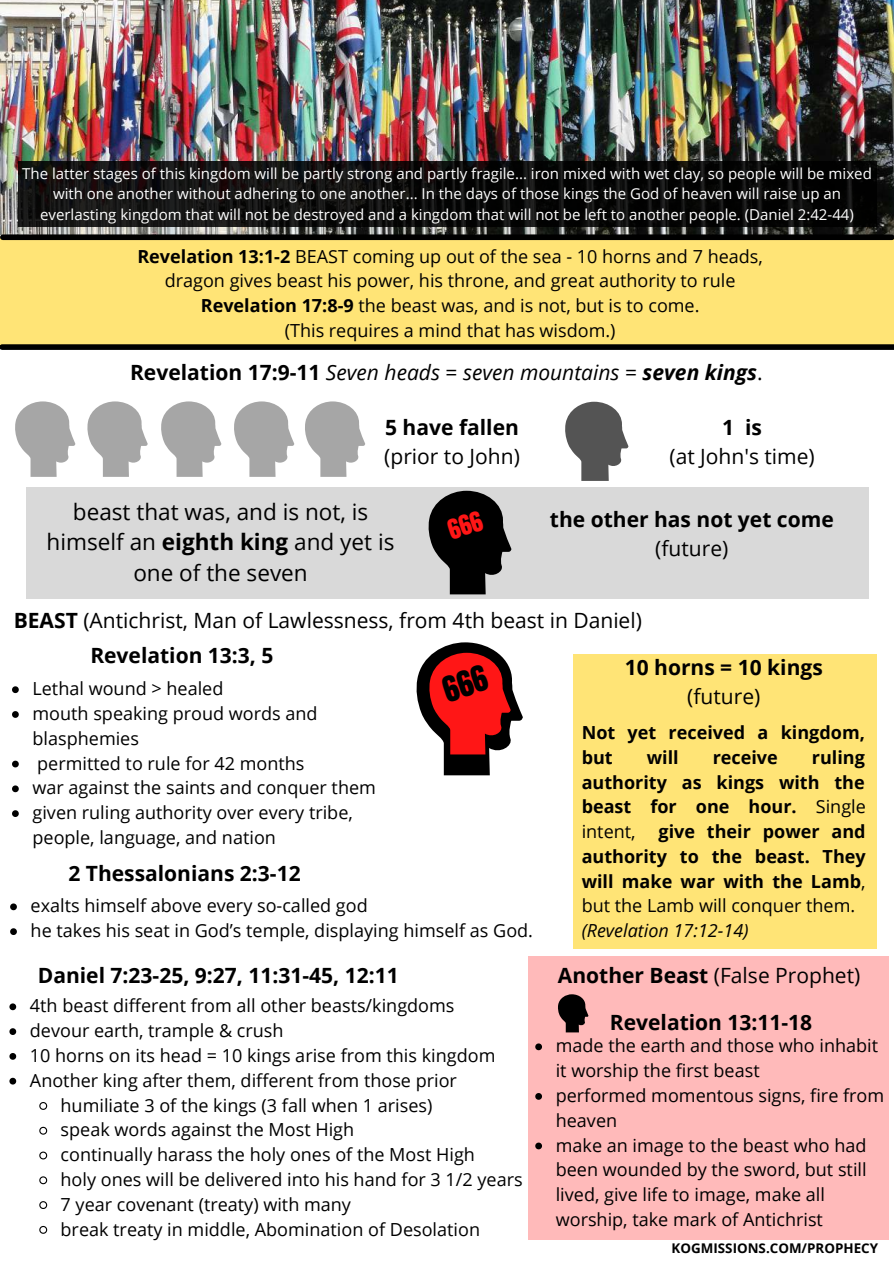
<style>
.page{position:relative;width:894px;height:1264px;background:#fff}
.page>*{position:absolute;margin:0;border:0;box-sizing:border-box;transform-origin:0 0}
.t1{font:22.5px/30.6px "Open Sans";color:#000;text-align:center}
.t2{font:700 21px "Open Sans";color:#000}
.t3{font:21px "Open Sans";color:#000}
.t4{font:italic 21px "Open Sans";color:#000}
.t5{font:18px/24.8px "Open Sans";color:#000}
.t6{font:700 18px/24.8px "Open Sans";color:#000;text-align:justify}
.t7{font:italic 18px "Open Sans";color:#000}
.t8{font:15px/20.2px "Open Sans";color:#fff;text-align:center}
.t9{font:700 13.35px "Open Sans";color:#000}
.s1{font-weight:700}
.s2{font-weight:700;font-style:normal}
.s3{font-style:normal}
.s4{font-weight:400}
</style>
<div class="page">
<img style="left:0;top:0;width:893px;height:234px">
<div style="left:0;top:237px;width:893px;height:110px;background:#ffe476"></div>
<div style="left:3px;top:234px;width:888px;height:6px;background:#000"></div>
<div style="left:2px;top:344px;width:891px;height:6px;background:#000"></div>
<svg style="left:15px;top:401px;width:60px;height:76px"></svg>
<svg style="left:87px;top:401px;width:61px;height:76px"></svg>
<svg style="left:161px;top:401px;width:60px;height:76px"></svg>
<svg style="left:234px;top:401px;width:60px;height:76px"></svg>
<svg style="left:305px;top:401px;width:60px;height:76px"></svg>
<div style="left:26px;top:487px;width:843px;height:111px;background:#d9d9d9"></div>
<svg style="left:565px;top:402px;width:63px;height:79px"></svg>
<svg style="left:12px;top:686px;width:7px;height:7px"></svg>
<svg style="left:12px;top:711px;width:7px;height:7px"></svg>
<svg style="left:12px;top:760px;width:7px;height:7px"></svg>
<svg style="left:12px;top:785px;width:7px;height:7px"></svg>
<svg style="left:12px;top:810px;width:7px;height:7px"></svg>
<div style="left:527px;top:955px;width:361px;height:284px;background:#ffbaba"></div>
<svg style="left:535px;top:1043px;width:7px;height:7px"></svg>
<svg style="left:535px;top:1093px;width:7px;height:6px"></svg>
<svg style="left:535px;top:1142px;width:7px;height:7px"></svg>
<svg style="left:18px;top:161px;width:858px;height:65px;background:#0e0d0d"></svg>
<svg style="left:558px;top:994px;width:30px;height:38px"></svg>
<div style="left:573px;top:654px;width:303px;height:294px;background:#ffe476"></div>
<svg style="left:10px;top:903px;width:7px;height:7px"></svg>
<svg style="left:10px;top:928px;width:7px;height:7px"></svg>
<svg style="left:9px;top:1003px;width:7px;height:7px"></svg>
<svg style="left:9px;top:1028px;width:7px;height:6px"></svg>
<svg style="left:9px;top:1053px;width:7px;height:6px"></svg>
<svg style="left:9px;top:1077px;width:7px;height:7px"></svg>
<svg style="left:39px;top:1102px;width:9px;height:8px"></svg>
<svg style="left:39px;top:1126px;width:9px;height:9px"></svg>
<svg style="left:39px;top:1151px;width:9px;height:9px"></svg>
<svg style="left:39px;top:1176px;width:9px;height:8px"></svg>
<svg style="left:39px;top:1201px;width:9px;height:8px"></svg>
<svg style="left:39px;top:1225px;width:9px;height:9px"></svg>
<svg style="left:416px;top:642px;width:106px;height:133px"></svg>
<svg style="left:428px;top:491px;width:83px;height:103px"></svg>
<p class="t8" style="left:22px;top:163px;width:850px">The latter stages of this kingdom will be partly strong and partly fragile... iron mixed with wet clay, so people will be mixed with one another without adhering to one another... In the days of those kings the God of heaven will raise up an everlasting kingdom that will not be destroyed and a kingdom that will not be left to another people. (Daniel 2:42-44)</p>
<p class="t5" style="left:137px;top:243px;width:627px;text-align:center"><span class="s1">Revelation 13:1-2</span> BEAST coming up out of the sea - 10 horns and 7 heads, dragon gives beast his power, his throne, and great authority to rule <span class="s1">Revelation 17:8-9</span> the beast was, and is not, but is to come.<br>(This requires a mind that has wisdom.)</p>
<p class="t4" style="left:130px;top:358px;width:633px"><span class="s2">Revelation 17:9-11</span> Seven heads <span class="s3">=</span> seven mountains <span class="s3">=</span> <span class="s1">seven kings</span><span class="s3">.</span></p>
<p class="t2" style="left:385px;top:412px;width:135px">5 have fallen</p>
<p class="t3" style="left:384px;top:442px;width:137px">(prior to John)</p>
<p class="t1" style="left:47px;top:496px;width:349px">beast that was, and is not, is himself an <span class="s1">eighth king</span> and yet is one of the seven</p>
<p class="t2" style="left:722px;top:412px;width:41px">1 is</p>
<p class="t3" style="left:669px;top:442px;width:147px">(at John's time)</p>
<p class="t2" style="left:549px;top:504px;width:285px">the other has not yet come</p>
<p class="t3" style="left:655px;top:534px;width:75px">(future)</p>
<p class="t3" style="left:14px;top:605px;width:629px"><span class="s1">BEAST</span> (Antichrist, Man of Lawlessness, from 4th beast in Daniel)</p>
<p class="t2" style="left:90px;top:640px;width:185px">Revelation 13:3, 5</p>
<p class="t5" style="left:32px;top:676px;width:345px">Lethal wound &gt; healed<br>mouth speaking proud words and blasphemies<br>permitted to rule for 42 months<br>war against the saints and conquer them given ruling authority over every tribe, people, language, and nation</p>
<p class="t2" style="left:68px;top:858px;width:234px">2 Thessalonians 2:3-12</p>
<p class="t5" style="left:31px;top:893px;width:504px">exalts himself above every so-called god<br>he takes his seat in God’s temple, displaying himself as God.</p>
<p class="t2" style="left:38px;top:960px;width:362px">Daniel 7:23-25, 9:27, 11:31-45, 12:11</p>
<p class="t5" style="left:30px;top:993px;width:426px">4th beast different from all other beasts/kingdoms</p>
<p class="t5" style="left:30px;top:1017px;width:255px">devour earth, trample &amp; crush</p>
<p class="t5" style="left:30px;top:1042px;width:467px">10 horns on its head = 10 kings arise from this kingdom</p>
<p class="t5" style="left:30px;top:1067px;width:428px">Another king after them, different from those prior</p>
<p class="t5" style="left:61px;top:1092px;width:373px">humiliate 3 of the kings (3 fall when 1 arises)</p>
<p class="t5" style="left:61px;top:1116px;width:295px">speak words against the Most High</p>
<p class="t5" style="left:61px;top:1141px;width:416px">continually harass the holy ones of the Most High</p>
<p class="t5" style="left:61px;top:1166px;width:463px">holy ones will be delivered into his hand for 3 1/2 years</p>
<p class="t5" style="left:61px;top:1191px;width:292px">7 year covenant (treaty) with many</p>
<p class="t5" style="left:61px;top:1216px;width:421px">break treaty in middle, Abomination of Desolation</p>
<p class="t2" style="left:624px;top:652px;width:199px">10 horns = 10 kings</p>
<p class="t3" style="left:687px;top:682px;width:75px">(future)</p>
<p class="t6" style="left:581px;top:719px;width:285px">Not yet received a kingdom, but</p>
<p class="t6" style="left:581px;top:744px;width:285px;text-indent:230px">ruling authority as kings with the beast for one hour. <span class="s4">Single intent,</span></p>
<p class="t6" style="left:646px;top:744px;width:33px">will</p>
<p class="t6" style="left:712px;top:744px;width:67px">receive</p>
<p class="t6" style="left:581px;top:818px;width:285px;text-indent:77px">give their power and authority to the beast. They will make war with the Lamb<span class="s4">, but the Lamb will conquer them.</span></p>
<p class="t7" style="left:581px;top:918px;width:168px">(Revelation 17:12-14)</p>
<p class="t3" style="left:557px;top:960px;width:304px"><span class="s1">Another Beast</span> (False Prophet)</p>
<p class="t2" style="left:609px;top:1008px;width:204px">Revelation 13:11-18</p>
<p class="t5" style="left:555px;top:1033px;width:330px">made the earth and those who inhabit it worship the first beast<br>performed momentous signs, fire from heaven<br>make an image to the beast who had been wounded by the sword, but still lived, give life to image, make all worship, take mark of Antichrist</p>
<p class="t9" style="left:671px;top:1238px;width:208px">KOGMISSIONS.COM/PROPHECY</p>
</div>
